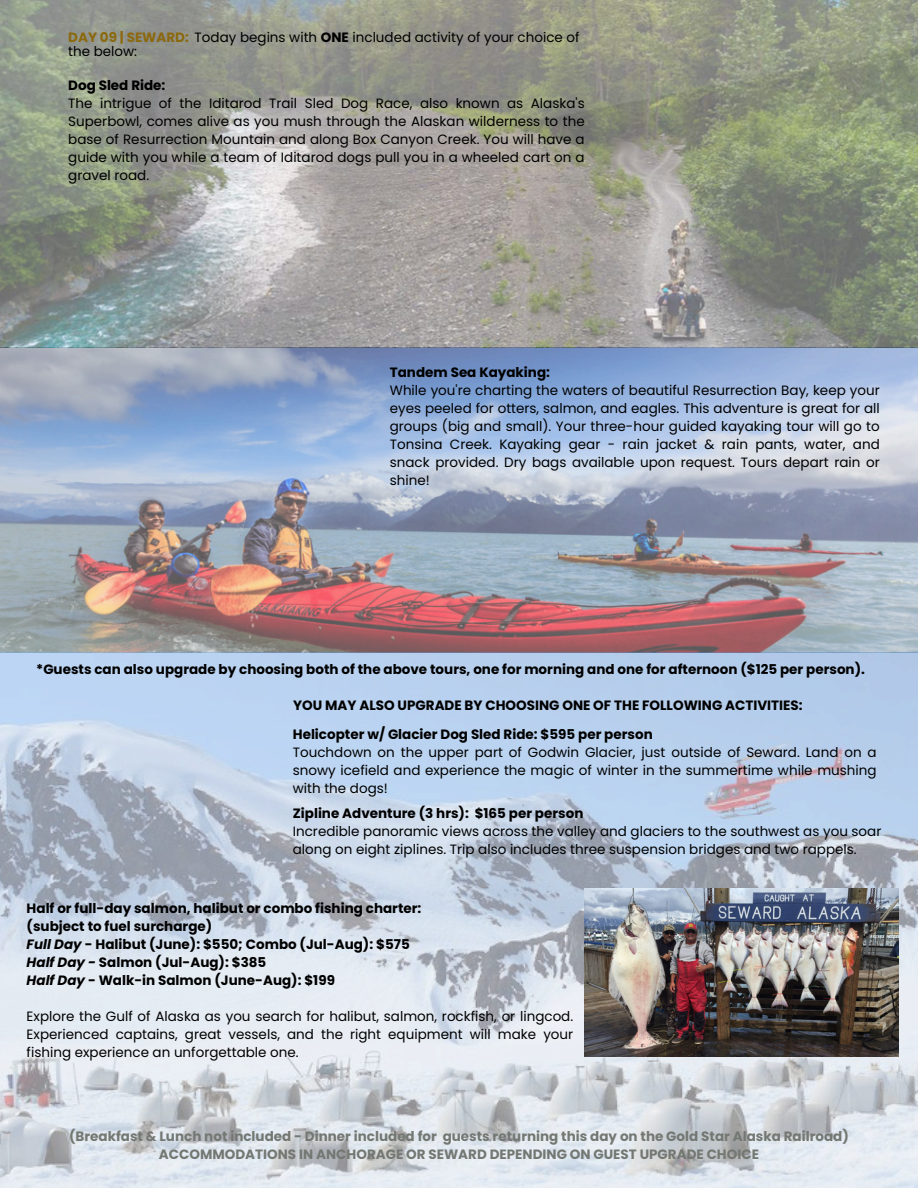
<style>
.page{position:relative;width:918px;height:1188px;background:#fff}
.page>*{position:absolute;margin:0;border:0;box-sizing:border-box;transform-origin:0 0}
.t1{font:13.5px/18px "Poppins";color:#000;text-align:justify}
.t2{font:700 13.5px/18px "Poppins";color:#000}
.t3{font:700 13.5px/18px "Poppins";color:#747873;text-align:center}
.s1{font-weight:700;color:#8b690e}
.s2{font-weight:700}
.s3{font-style:italic}
</style>
<div class="page">
<img style="left:0;top:0;width:918px;height:1188px">
<img style="left:585px;top:889px;width:314px;height:167px">
<p class="t1" style="left:68px;top:30px;width:513px;line-height:14.7px"><span class="s1">DAY 09 | SEWARD:</span> Today begins with <span class="s2">ONE</span> included activity of your choice of the below:</p>
<p class="t2" style="left:68px;top:76px;width:99px">Dog Sled Ride:</p>
<p class="t1" style="left:68px;top:94px;width:518px">The intrigue of the Iditarod Trail Sled Dog Race, also known as Alaska's Superbowl, comes alive as you mush through the Alaskan wilderness to the base of Resurrection Mountain and along Box Canyon Creek. You will have a guide with you while a team of Iditarod dogs pull you in a wheeled cart on a gravel road.</p>
<p class="t2" style="left:390px;top:363px;width:162px">Tandem Sea Kayaking:</p>
<p class="t1" style="left:390px;top:381px;width:491px">While you're charting the waters of beautiful Resurrection Bay, keep your eyes peeled for otters, salmon, and eagles. This adventure is great for all groups (big and small). Your three-hour guided kayaking tour will go to Tonsina Creek. Kayaking gear - rain jacket &amp; rain pants, water, and snack provided. Dry bags available upon request. Tours depart rain or shine!</p>
<p class="t2" style="left:36px;top:660px;width:830px">*Guests can also upgrade by choosing both of the above tours, one for morning and one for afternoon ($125 per person).</p>
<p class="t2" style="left:293px;top:696px;width:511px">YOU MAY ALSO UPGRADE BY CHOOSING ONE OF THE FOLLOWING ACTIVITIES:</p>
<p class="t2" style="left:293px;top:725px;width:361px">Helicopter w/ Glacier Dog Sled Ride: $595 per person</p>
<h2 class="t1" style="left:293px;top:743px;width:585px">Touchdown on the upper part of Godwin Glacier, just outside of Seward. Land on a snowy icefield and experience the magic of winter in the summertime while mushing with the dogs!</h2>
<p class="t2" style="left:293px;top:805px;width:292px">Zipline Adventure (3 hrs): $165 per person</p>
<p class="t1" style="left:293px;top:823px;width:590px">Incredible panoramic views across the valley and glaciers to the southwest as you soar along on eight ziplines. Trip also includes three suspension bridges and two rappels.</p>
<h1 class="t2" style="left:27px;top:899px;width:396px">Half or full-day salmon, halibut or combo fishing charter: (subject to fuel surcharge)<br><span class="s3">Full Day</span> - Halibut (June): $550; Combo (Jul-Aug): $575<br><span class="s3">Half Day -</span> Salmon (Jul-Aug): $385<br><span class="s3">Half Day</span> - Walk-in Salmon (June-Aug): $199</h1>
<p class="t1" style="left:27px;top:1007px;width:548px">Explore the Gulf of Alaska as you search for halibut, salmon, rockfish, or lingcod.<br>Experienced captains, great vessels, and the right equipment will make your fishing experience an unforgettable one.</p>
<p class="t3" style="left:69px;top:1127px;width:781px">(Breakfast &amp; Lunch not included - Dinner included for guests returning this day on the Gold Star Alaska Railroad)<br>ACCOMMODATIONS IN ANCHORAGE OR SEWARD DEPENDING ON GUEST UPGRADE CHOICE</p>
</div>
